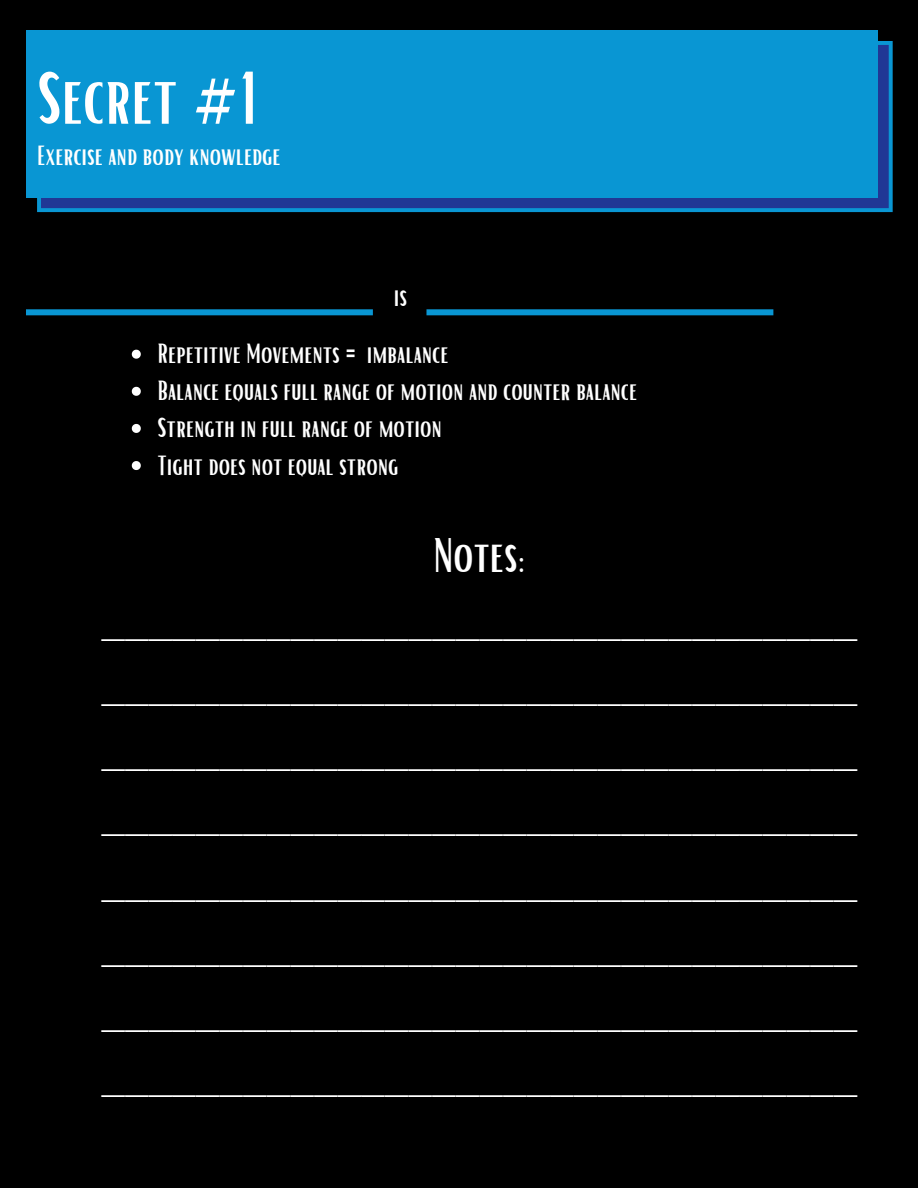
<style>
.page{position:relative;width:918px;height:1188px;background:#000}
.page>*{position:absolute;margin:0;border:0;box-sizing:border-box;transform-origin:0 0}
.t1{font:72px "Bright";color:#fff}
.t2{font:47.25px/65.2px "Abril Fatface";color:#fff;text-align:justify}
.t3{font:47.25px "Bright";color:#fff}
.t4{font:27px/37.2px "Bright";color:#fff}
</style>
<div class="page">
<svg style="left:37px;top:41px;width:856px;height:171px;background:#1854a8"></svg>
<div style="left:26px;top:30px;width:852px;height:167px;background:#0996d3"></div>
<svg style="left:26px;top:309px;width:347px;height:6px;background:#088ec8"></svg>
<svg style="left:426px;top:309px;width:347px;height:6px;background:#088ec8"></svg>
<svg style="left:132px;top:350px;width:9px;height:9px"></svg>
<svg style="left:132px;top:387px;width:9px;height:9px"></svg>
<svg style="left:132px;top:424px;width:9px;height:9px"></svg>
<svg style="left:132px;top:461px;width:9px;height:9px"></svg>
<h1 class="t1" style="left:37px;top:52px;width:221px">Secret #1</h1>
<p class="t4" style="left:37px;top:136px;width:245px">Exercise and body knowledge</p>
<p class="t4" style="left:157px;top:267px;width:292px;line-height:57.2px;text-indent:236px">is<br>Repetitive Movements = imbalance</p>
<p class="t4" style="left:157px;top:371px;width:481px">Balance equals full range of motion and counter balance<br>Strength in full range of motion<br>Tight does not equal strong</p>
<p class="t3" style="left:433px;top:524px;width:94px">Notes:</p>
<p class="t2" style="left:101px;top:585px;width:758px">________________________________ ________________________________ ________________________________ ________________________________ ________________________________ ________________________________ ________________________________ ________________________________</p>
</div>
